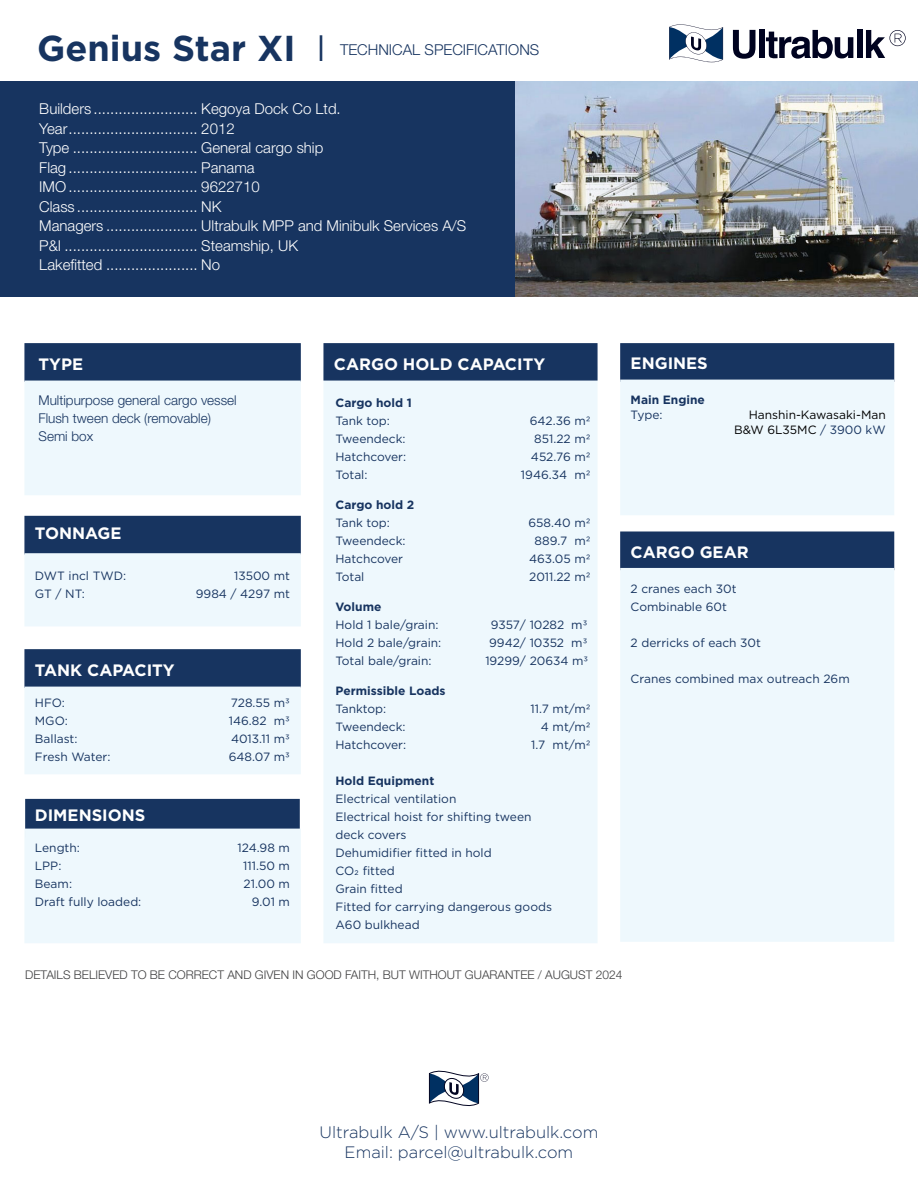
<style>
.page{position:relative;width:918px;height:1188px;background:#fff}
.page>*{position:absolute;margin:0;border:0;box-sizing:border-box;transform-origin:0 0}
.t1{font:700 36px "Gotham";color:#173460}
.t2{font:700 16.5px "Gotham";color:#fff}
.t3{font:300 16.5px "Gotham";color:#173460}
.t4{font:300 15px "Helvetica Neue";color:#fff}
.t5{font:300 15px "Helvetica Neue";color:#173460}
.t6{font:300 13.5px "Helvetica Neue";color:#173460}
.t7{font:12px/18px "Gotham";color:#173460}
.t8{font:300 12px "Helvetica Neue";color:#3e3e3f}
.t9{font:700 12px "Gotham";color:#173460}
.t10{font:12px "Gotham";color:#000}
.s1{font-family:"Helvetica Neue";font-weight:300}
.s2{color:#173460}
</style>
<div class="page">
<svg style="left:669px;top:24px;width:54px;height:39px"></svg>
<svg style="left:733px;top:30px;width:22px;height:29px"></svg>
<div style="left:759px;top:30px;width:5px;height:28px;background:#000320"></div>
<svg style="left:766px;top:30px;width:87px;height:29px"></svg>
<div style="left:857px;top:30px;width:5px;height:28px;background:#000320"></div>
<svg style="left:866px;top:30px;width:40px;height:28px"></svg>
<img style="left:514px;top:81px;width:404px;height:216px">
<div style="left:0;top:81px;width:514px;height:216px;background:#173460"></div>
<div style="left:620px;top:343px;width:274px;height:39px;background:#173460;border:2px solid #173460"></div>
<div style="left:620px;top:531px;width:274px;height:39px;background:#173460;border:2px solid #173460"></div>
<div style="left:620px;top:380px;width:274px;height:135px;background:#eef8fd"></div>
<div style="left:620px;top:568px;width:274px;height:374px;background:#eef8fd"></div>
<div style="left:323px;top:367px;width:275px;height:576px;background:#eef8fd"></div>
<div style="left:24px;top:343px;width:277px;height:39px;background:#173460;border:2px solid #173460"></div>
<div style="left:24px;top:381px;width:277px;height:114px;background:#eef8fd"></div>
<div style="left:24px;top:516px;width:277px;height:39px;background:#173460"></div>
<div style="left:24px;top:553px;width:277px;height:73px;background:#eef8fd;border:2px solid #eef8fd"></div>
<div style="left:24px;top:649px;width:277px;height:39px;background:#173460;border:2px solid #173460"></div>
<div style="left:24px;top:687px;width:277px;height:87px;background:#eef8fd"></div>
<div style="left:25px;top:799px;width:275px;height:39px;background:#173460"></div>
<div style="left:24px;top:829px;width:277px;height:114px;background:#eef8fd"></div>
<div style="left:323px;top:343px;width:275px;height:38px;background:#173460;border:2px solid #173460"></div>
<svg style="left:429px;top:1070px;width:60px;height:37px"></svg>
<p class="t1" style="left:37px;top:24px;width:289px">Genius Star XI <span class="s1">Ι</span></p>
<p class="t5" style="left:340px;top:37px;width:201px">TECHNICAL SPECIFICATIONS</p>
<p class="t4" style="left:39px;top:97px;width:303px">Builders ......................... Kegoya Dock Co Ltd.</p>
<p class="t4" style="left:39px;top:116px;width:197px">Year............................... 2012</p>
<p class="t4" style="left:39px;top:136px;width:285px">Type .............................. General cargo ship</p>
<p class="t4" style="left:39px;top:155px;width:217px">Flag ............................... Panama</p>
<p class="t4" style="left:39px;top:175px;width:222px">IMO ............................... 9622710</p>
<p class="t4" style="left:39px;top:194px;width:184px">Class ............................. NK</p>
<p class="t4" style="left:39px;top:214px;width:429px">Managers ...................... Ultrabulk MPP and Minibulk Services A/S</p>
<p class="t4" style="left:39px;top:233px;width:260px">P&amp;I ................................ Steamship, UK</p>
<p class="t4" style="left:39px;top:253px;width:182px">Lakefitted ...................... No</p>
<p class="t2" style="left:39px;top:354px;width:46px">TYPE</p>
<p class="t6" style="left:39px;top:390px;width:200px">Multipurpose general cargo vessel</p>
<p class="t6" style="left:39px;top:408px;width:174px">Flush tween deck (removable)</p>
<p class="t6" style="left:39px;top:426px;width:56px">Semi box</p>
<p class="t2" style="left:35px;top:522px;width:88px">TONNAGE</p>
<p class="t7" style="left:35px;top:567px;width:93px">DWT incl TWD:</p>
<p class="t7" style="left:234px;top:567px;width:57px">13500 mt</p>
<p class="t7" style="left:35px;top:585px;width:52px">GT / NT:</p>
<p class="t7" style="left:196px;top:585px;width:96px">9984 / 4297 mt</p>
<p class="t2" style="left:35px;top:660px;width:141px">TANK CAPACITY</p>
<p class="t7" style="left:35px;top:694px;width:32px">HFO:</p>
<p class="t7" style="left:231px;top:694px;width:61px">728.55 m3</p>
<p class="t7" style="left:35px;top:712px;width:35px">MGO:</p>
<p class="t7" style="left:229px;top:712px;width:63px">146.82 m3</p>
<p class="t7" style="left:35px;top:730px;width:44px">Ballast:</p>
<p class="t7" style="left:231px;top:730px;width:60px">4013.11 m3</p>
<p class="t7" style="left:35px;top:748px;width:77px">Fresh Water:</p>
<p class="t7" style="left:229px;top:748px;width:63px">648.07 m3</p>
<p class="t2" style="left:35px;top:805px;width:112px">DIMENSIONS</p>
<p class="t7" style="left:35px;top:839px;width:47px">Length:</p>
<p class="t7" style="left:237px;top:839px;width:54px">124.98 m</p>
<p class="t7" style="left:35px;top:857px;width:28px">LPP:</p>
<p class="t7" style="left:243px;top:857px;width:48px">111.50 m</p>
<p class="t7" style="left:35px;top:875px;width:39px">Beam:</p>
<p class="t7" style="left:244px;top:875px;width:48px">21.00 m</p>
<p class="t7" style="left:35px;top:893px;width:108px">Draft fully loaded:</p>
<p class="t7" style="left:252px;top:893px;width:40px">9.01 m</p>
<p class="t2" style="left:334px;top:354px;width:213px">CARGO HOLD CAPACITY</p>
<p class="t9" style="left:335px;top:395px;width:78px">Cargo hold 1</p>
<p class="t7" style="left:335px;top:412px;width:56px">Tank top:</p>
<p class="t7" style="left:530px;top:412px;width:62px">642.36 m2</p>
<p class="t7" style="left:335px;top:430px;width:72px">Tweendeck:</p>
<p class="t7" style="left:534px;top:430px;width:58px">851.22 m2</p>
<p class="t7" style="left:335px;top:448px;width:72px">Hatchcover:</p>
<p class="t7" style="left:531px;top:448px;width:61px">452.76 m2</p>
<p class="t7" style="left:335px;top:466px;width:34px">Total:</p>
<p class="t7" style="left:521px;top:466px;width:71px">1946.34 m2</p>
<p class="t9" style="left:335px;top:497px;width:80px">Cargo hold 2</p>
<p class="t7" style="left:335px;top:514px;width:56px">Tank top:</p>
<p class="t7" style="left:529px;top:514px;width:64px">658.40 m2</p>
<p class="t7" style="left:335px;top:532px;width:72px">Tweendeck:</p>
<p class="t7" style="left:535px;top:532px;width:57px">889.7 m2</p>
<p class="t7" style="left:335px;top:550px;width:69px">Hatchcover</p>
<p class="t7" style="left:529px;top:550px;width:63px">463.05 m2</p>
<p class="t7" style="left:335px;top:568px;width:30px">Total</p>
<p class="t7" style="left:529px;top:568px;width:63px">2011.22 m2</p>
<p class="t9" style="left:335px;top:599px;width:47px">Volume</p>
<p class="t7" style="left:335px;top:616px;width:105px">Hold 1 bale/grain:</p>
<p class="t7" style="left:491px;top:616px;width:98px">9357/ 10282 m3</p>
<p class="t7" style="left:335px;top:634px;width:107px">Hold 2 bale/grain:</p>
<p class="t7" style="left:489px;top:634px;width:100px">9942/ 10352 m3</p>
<p class="t7" style="left:335px;top:652px;width:98px">Total bale/grain:</p>
<p class="t7" style="left:485px;top:652px;width:104px">19299/ 20634 m3</p>
<p class="t9" style="left:335px;top:683px;width:112px">Permissible Loads</p>
<p class="t7" style="left:335px;top:700px;width:52px">Tanktop:</p>
<p class="t7" style="left:531px;top:700px;width:62px">11.7 mt/m2</p>
<p class="t7" style="left:335px;top:718px;width:72px">Tweendeck:</p>
<p class="t7" style="left:541px;top:718px;width:51px">4 mt/m2</p>
<p class="t7" style="left:335px;top:736px;width:72px">Hatchcover:</p>
<p class="t7" style="left:531px;top:736px;width:61px">1.7 mt/m2</p>
<p class="t9" style="left:335px;top:773px;width:100px">Hold Equipment</p>
<p class="t7" style="left:335px;top:790px;width:122px">Electrical ventilation</p>
<p class="t7" style="left:335px;top:808px;width:198px">Electrical hoist for shifting tween</p>
<p class="t7" style="left:335px;top:826px;width:73px">deck covers</p>
<p class="t7" style="left:335px;top:844px;width:158px">Dehumidifier fitted in hold</p>
<p class="t7" style="left:335px;top:862px;width:61px">CO2 fitted</p>
<p class="t7" style="left:335px;top:880px;width:69px">Grain fitted</p>
<p class="t7" style="left:335px;top:898px;width:218px">Fitted for carrying dangerous goods</p>
<p class="t7" style="left:335px;top:916px;width:86px">A60 bulkhead</p>
<p class="t2" style="left:631px;top:353px;width:79px">ENGINES</p>
<p class="t9" style="left:631px;top:392px;width:76px">Main Engine</p>
<p class="t7" style="left:631px;top:405px;width:33px">Type:</p>
<p class="t10" style="left:749px;top:407px;width:139px">Hanshin-Kawasaki-Man</p>
<p class="t10" style="left:734px;top:422px;width:153px">B&amp;W 6L35MC <span class="s2">/ 3900 kW</span></p>
<p class="t2" style="left:631px;top:541px;width:120px">CARGO GEAR</p>
<p class="t7" style="left:631px;top:579px;width:107px">2 cranes each 30t<br>Combinable 60t</p>
<p class="t7" style="left:631px;top:633px;width:132px">2 derricks of each 30t</p>
<p class="t7" style="left:631px;top:669px;width:221px">Cranes combined max outreach 26m</p>
<p class="t8" style="left:25px;top:965px;width:599px">DETAILS BELIEVED TO BE CORRECT AND GIVEN IN GOOD FAITH, BUT WITHOUT GUARANTEE / AUGUST 2024</p>
<p class="t3" style="left:320px;top:1122px;width:280px">Ultrabulk A/S | www.ultrabulk.com</p>
<p class="t3" style="left:345px;top:1141px;width:230px">Email: parcel@ultrabulk.com</p>
</div>
